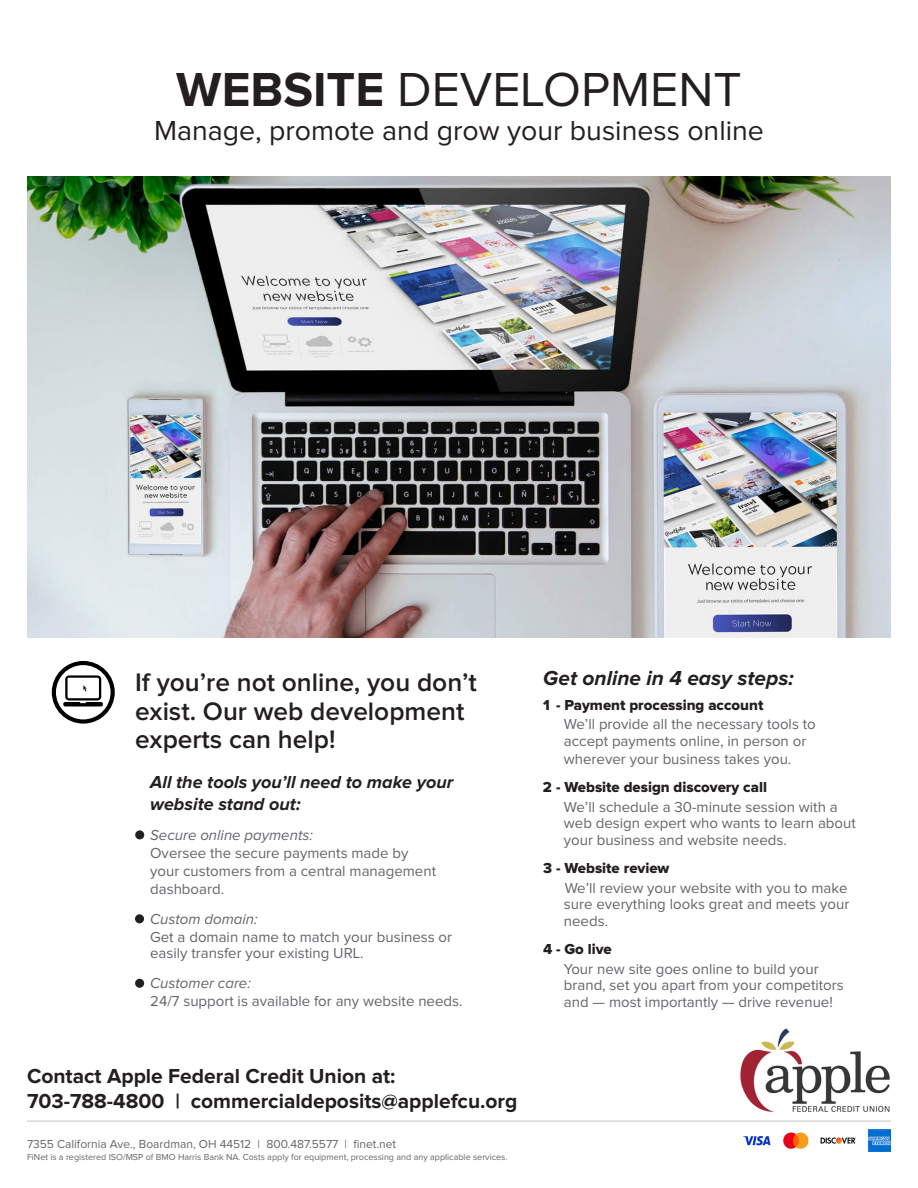
<style>
.page{position:relative;width:918px;height:1188px;background:#fff}
.page>*{position:absolute;margin:0;border:0;box-sizing:border-box;transform-origin:0 0}
.t1{font:49.5px "Proxima Nova";color:#231f20}
.t2{font:28.5px "Proxima Nova";color:#231f20}
.t3{font:600 26.25px/28.5px "Proxima Nova";color:#231f20}
.t4{font:700 21px/25.2px "Proxima Nova";color:#231f20}
.t5{font:italic 700 21px "Proxima Nova";color:#231f20}
.t6{font:italic 700 18px/21.6px "Proxima Nova";color:#231f20}
.t7{font:15px/18px "Proxima Nova";color:#63656a}
.t8{font:15px "Proxima Nova Extrabld";color:#231f20}
.t9{font:italic 15px "Proxima Nova";color:#63656a}
.t10{font:12px "Proxima Nova";color:#63656a}
.t11{font:9px "Proxima Nova";color:#63656a}
.s1{font-weight:700}
</style>
<div class="page">
<img style="left:744px;top:1129px;width:147px;height:23px">
<hr style="left:27px;top:1120px;width:864px;height:2px;background:#d9d7d5">
<img style="left:740px;top:1028px;width:150px;height:84px">
<img style="left:27px;top:177px;width:864px;height:460px">
<div style="left:135px;top:830px;width:9px;height:9px;background:#231f20;border-radius:50%"></div>
<div style="left:135px;top:914px;width:9px;height:9px;background:#231f20;border-radius:50%"></div>
<div style="left:135px;top:979px;width:9px;height:9px;background:#231f20;border-radius:50%"></div>
<svg style="left:51px;top:661px;width:64px;height:63px"></svg>
<p class="t1" style="left:176px;top:67px;width:567px"><span class="s1">WEBSITE</span> DEVELOPMENT</p>
<p class="t2" style="left:154px;top:118px;width:611px">Manage, promote and grow your business online</p>
<p class="t3" style="left:135px;top:669px;width:343px">If you’re not online, you don’t exist. Our web development experts can help!</p>
<p class="t5" style="left:543px;top:669px;width:252px">Get online in 4 easy steps:</p>
<p class="t8" style="left:543px;top:698px;width:222px">1 - Payment processing account</p>
<p class="t7" style="left:564px;top:716px;width:253px;line-height:16.5px">We’ll provide all the necessary tools to accept payments online, in person or</p>
<p class="t7" style="left:564px;top:750px;width:229px">wherever your business takes you.</p>
<p class="t8" style="left:543px;top:780px;width:226px">2 - Website design discovery call</p>
<p class="t7" style="left:564px;top:798px;width:275px">We’ll schedule a 30-minute session with a</p>
<p class="t7" style="left:564px;top:815px;width:293px">web design expert who wants to learn about</p>
<p class="t7" style="left:564px;top:831px;width:224px">your business and website needs.</p>
<p class="t8" style="left:543px;top:861px;width:128px">3 - Website review</p>
<p class="t7" style="left:565px;top:879px;width:284px">We’ll review your website with you to make</p>
<p class="t7" style="left:564px;top:896px;width:287px;line-height:16.5px">sure everything looks great and meets your needs.</p>
<p class="t8" style="left:543px;top:942px;width:70px">4 - Go live</p>
<p class="t7" style="left:564px;top:960px;width:256px">Your new site goes online to build your</p>
<p class="t7" style="left:564px;top:977px;width:281px">brand, set you apart from your competitors</p>
<p class="t7" style="left:564px;top:993px;width:270px">and — most importantly — drive revenue!</p>
<p class="t6" style="left:150px;top:772px;width:305px">All the tools you’ll need to make your website stand out:</p>
<p class="t9" style="left:150px;top:828px;width:164px">Secure online payments:</p>
<p class="t7" style="left:150px;top:845px;width:287px">Oversee the secure payments made by your customers from a central management dashboard.</p>
<p class="t9" style="left:150px;top:912px;width:109px">Custom domain:</p>
<p class="t7" style="left:150px;top:929px;width:303px">Get a domain name to match your business or</p>
<p class="t7" style="left:150px;top:945px;width:215px">easily transfer your existing URL.</p>
<p class="t9" style="left:150px;top:977px;width:102px">Customer care:</p>
<p class="t7" style="left:150px;top:993px;width:314px">24/7 support is available for any website needs.</p>
<h3 class="t4" style="left:27px;top:1064px;width:492px">Contact Apple Federal Credit Union at:<br>703-788-4800 | commercialdeposits@applefcu.org</h3>
<p class="t10" style="left:27px;top:1139px;width:371px">7355 California Ave., Boardman, OH 44512 | 800.487.5577 | finet.net</p>
<p class="t11" style="left:27px;top:1153px;width:482px">FiNet is a registered ISO/MSP of BMO Harris Bank NA. Costs apply for equipment, processing and any applicable services.</p>
</div>
